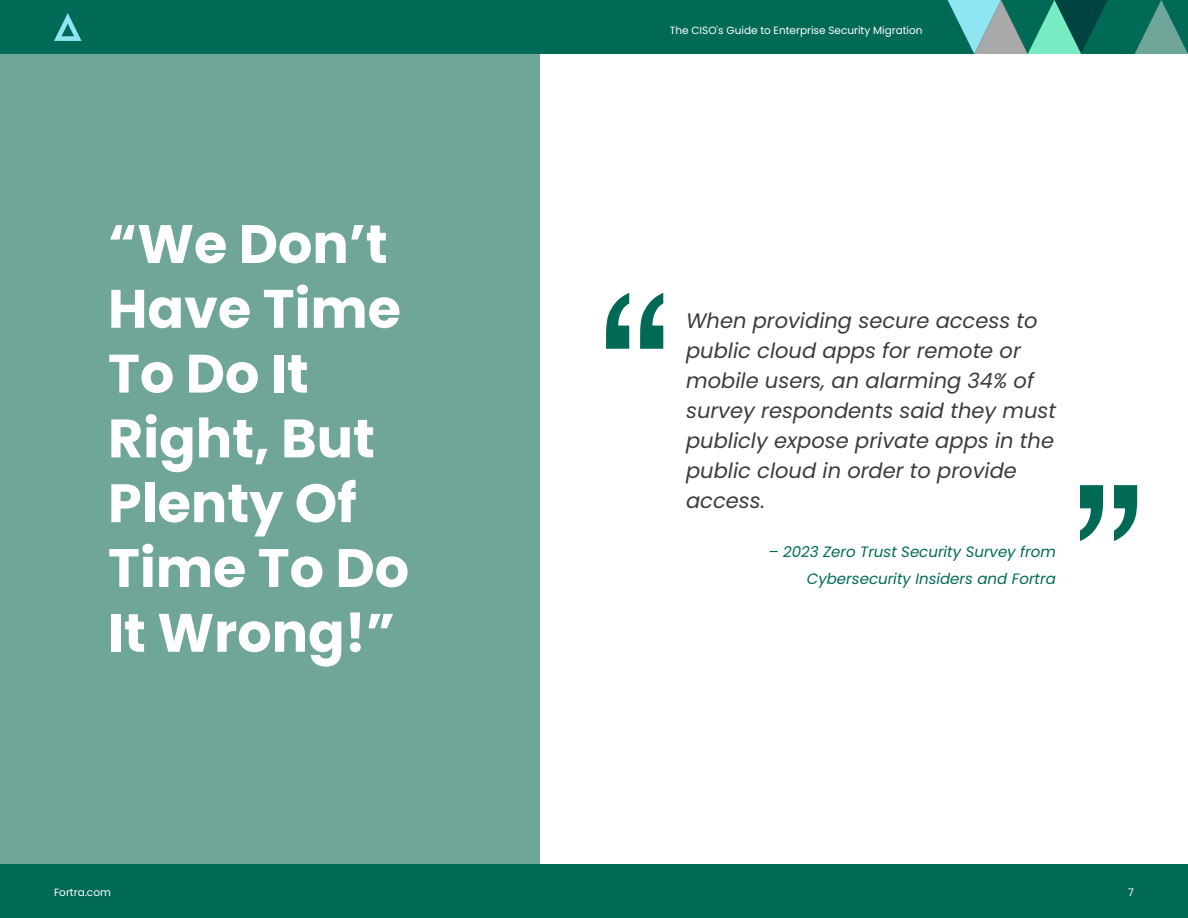
<style>
.page{position:relative;width:1188px;height:918px;background:#fff}
.page>*{position:absolute;margin:0;border:0;box-sizing:border-box;transform-origin:0 0}
.t1{font:700 54px/64.8px "Poppins";color:#fff}
.t2{font:italic 21px/30px "Poppins";color:#3c3c3b}
.t3{font:italic 15px/27px "Poppins";color:#006a56;text-align:right}
.t4{font:10.5px "Poppins";color:#fff}
</style>
<div class="page">
<div style="left:0;top:864px;width:1188px;height:54px;background:#006a56"></div>
<div style="left:0;top:0;width:1188px;height:54px;background:#006a56"></div>
<svg style="left:54px;top:13px;width:28px;height:28px"></svg>
<svg style="left:948px;top:0;width:240px;height:54px"></svg>
<svg style="left:1080px;top:485px;width:57px;height:56px"></svg>
<div style="left:0;top:54px;width:540px;height:810px;background:#70a59a"></div>
<svg style="left:606px;top:293px;width:57px;height:56px"></svg>
<h1 class="t1" style="left:108px;top:212px;width:303px">“We Don’t<br>Have Time<br>To Do It<br>Right, But<br>Plenty Of<br>Time To Do<br>It Wrong!”</h1>
<p class="t4" style="left:670px;top:24px;width:254px">The CISO's Guide to Enterprise Security Migration</p>
<p class="t2" style="left:686px;top:306px;width:372px">When providing secure access to public cloud apps for remote or mobile users, an alarming 34% of survey respondents said they must publicly expose private apps in the public cloud in order to provide access.</p>
<p class="t3" style="left:769px;top:539px;width:289px">– 2023 Zero Trust Security Survey from<br>Cybersecurity Insiders and Fortra</p>
<p class="t4" style="left:54px;top:887px;width:58px">Fortra.com</p>
<p class="t4" style="left:1128px;top:887px;width:7px">7</p>
</div>
